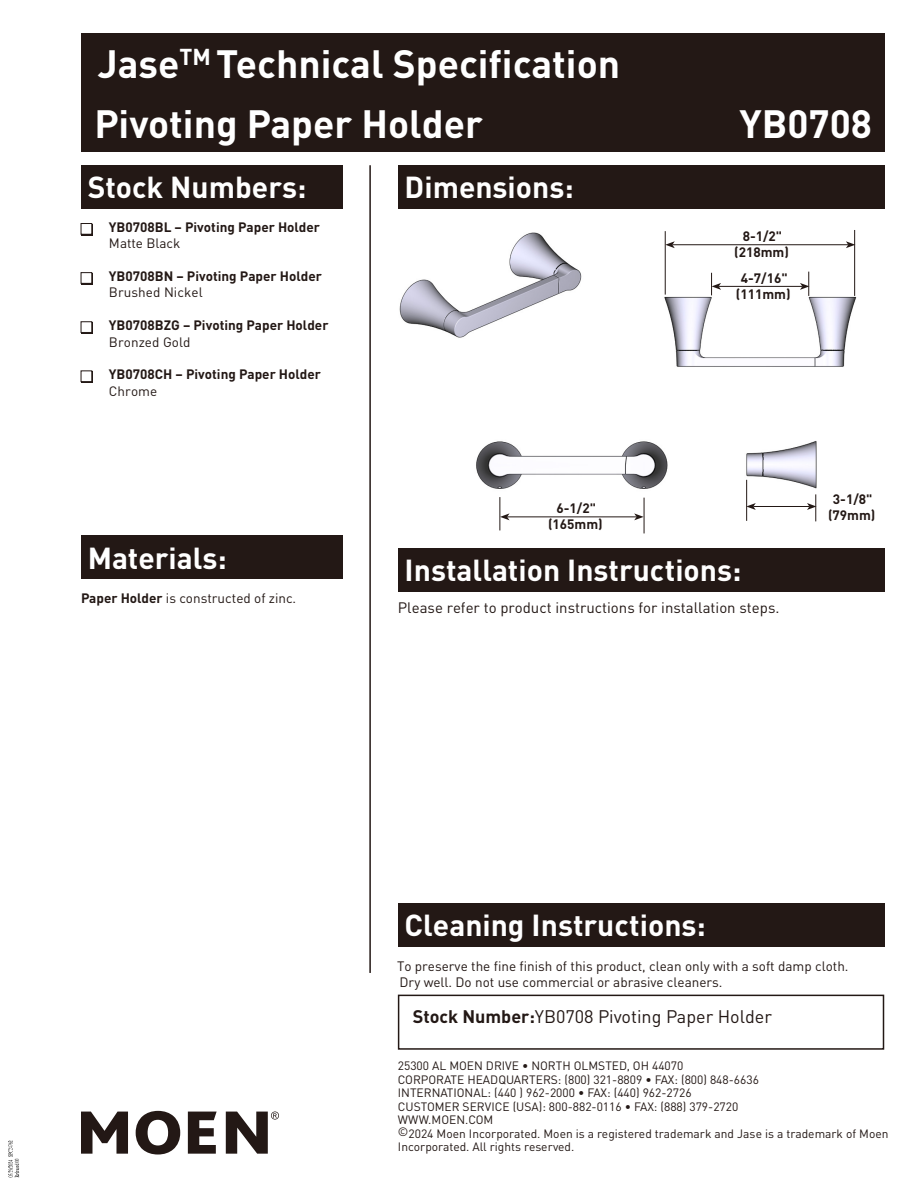
<style>
.page{position:relative;width:918px;height:1188px;background:#fff}
.page>*{position:absolute;margin:0;border:0;box-sizing:border-box;transform-origin:0 0}
.t1{font:700 39px "DIN Pro";color:#fff}
.t2{font:700 30px "DIN Pro";color:#fff}
.t3{font:18px "DIN Pro";color:#231815}
.t4{font:15px "DIN Pro";color:#231815}
.t5{font:700 13.5px/16.2px "DIN Pro";color:#231815;text-align:center}
.t6{font:13.5px "DIN Pro";color:#231815}
.t7{font:13.5px "DIN Pro";letter-spacing:.005em;color:#231815}
.t8{font:12px/13.5px "DIN Pro";color:#231815}
.s1{font-weight:700}
</style>
<div class="page">
<div style="left:81px;top:34px;width:803px;height:118px;background:#231815"></div>
<div style="left:81px;top:165px;width:261px;height:43px;background:#231815"></div>
<div style="left:398px;top:165px;width:486px;height:43px;background:#231815"></div>
<div style="left:398px;top:548px;width:486px;height:43px;background:#231815"></div>
<div style="left:398px;top:903px;width:486px;height:43px;background:#231815"></div>
<div style="left:81px;top:536px;width:261px;height:43px;background:#231815"></div>
<div style="left:398px;top:995px;width:486px;height:55px;border:2px solid #231815"></div>
<hr style="left:369px;top:165px;width:2px;height:808px;background:#231815">
<svg style="left:81px;top:1112px;width:47px;height:42px"></svg>
<svg style="left:136px;top:1111px;width:44px;height:44px"></svg>
<svg style="left:188px;top:1112px;width:29px;height:42px"></svg>
<svg style="left:226px;top:1111px;width:53px;height:43px"></svg>
<img style="left:399px;top:232px;width:183px;height:106px">
<img style="left:476px;top:441px;width:192px;height:64px">
<img style="left:746px;top:441px;width:71px;height:61px">
<img style="left:664px;top:260px;width:193px;height:107px">
<hr style="left:507px;top:516px;width:130px;height:1px;background:#231815">
<svg style="left:634px;top:513px;width:10px;height:7px"></svg>
<svg style="left:501px;top:513px;width:9px;height:7px"></svg>
<hr style="left:644px;top:498px;width:1px;height:35px;background:#231815">
<hr style="left:500px;top:497px;width:1px;height:33px;background:#231815">
<hr style="left:746px;top:480px;width:1px;height:41px;background:#231815">
<hr style="left:753px;top:506px;width:56px;height:1px;background:#231815">
<svg style="left:746px;top:503px;width:10px;height:7px"></svg>
<svg style="left:807px;top:494px;width:9px;height:27px"></svg>
<hr style="left:672px;top:244px;width:176px;height:1px;background:#231815">
<svg style="left:846px;top:241px;width:8px;height:7px"></svg>
<svg style="left:666px;top:241px;width:9px;height:7px"></svg>
<hr style="left:854px;top:230px;width:1px;height:66px;background:#231815">
<hr style="left:665px;top:231px;width:1px;height:64px;background:#231815">
<hr style="left:719px;top:286px;width:83px;height:1px;background:#231815">
<svg style="left:800px;top:272px;width:9px;height:24px"></svg>
<svg style="left:711px;top:273px;width:10px;height:22px"></svg>
<div style="left:82px;top:224px;width:11px;height:11px;background:#231815"></div>
<div style="left:81px;top:224px;width:11px;height:10px;background:#fff"></div>
<div style="left:81px;top:223px;width:11px;height:11px;border:1px solid #231815"></div>
<div style="left:82px;top:273px;width:11px;height:11px;background:#231815"></div>
<div style="left:81px;top:273px;width:11px;height:10px;background:#fff"></div>
<div style="left:81px;top:272px;width:11px;height:12px;border:1px solid #231815"></div>
<div style="left:82px;top:322px;width:11px;height:12px;background:#231815"></div>
<div style="left:81px;top:322px;width:11px;height:10px;background:#fff"></div>
<div style="left:81px;top:322px;width:11px;height:11px;border:1px solid #231815"></div>
<div style="left:82px;top:372px;width:11px;height:11px;background:#231815"></div>
<div style="left:81px;top:371px;width:11px;height:11px;background:#fff"></div>
<div style="left:81px;top:371px;width:11px;height:11px;border:1px solid #231815"></div>
<svg style="left:8px;top:1140px;width:11px;height:37px"></svg>
<h1 class="t1" style="left:98px;top:34px;width:524px">Jase<sup>TM</sup> Technical Specification</h1>
<h1 class="t1" style="left:94px;top:92px;width:390px">Pivoting Paper Holder</h1>
<h2 class="t2" style="left:88px;top:162px;width:220px">Stock Numbers:</h2>
<h2 class="t2" style="left:405px;top:162px;width:171px">Dimensions:</h2>
<p class="t5" style="left:109px;top:217px;width:213px">YB0708BL – Pivoting Paper Holder</p>
<p class="t7" style="left:109px;top:234px;width:73px">Matte Black</p>
<p class="t5" style="left:109px;top:267px;width:215px">YB0708BN – Pivoting Paper Holder</p>
<p class="t7" style="left:109px;top:283px;width:95px">Brushed Nickel</p>
<p class="t5" style="left:109px;top:316px;width:221px">YB0708BZG – Pivoting Paper Holder</p>
<p class="t7" style="left:109px;top:332px;width:83px">Bronzed Gold</p>
<p class="t5" style="left:109px;top:365px;width:214px">YB0708CH – Pivoting Paper Holder</p>
<p class="t7" style="left:109px;top:382px;width:50px">Chrome</p>
<h1 class="t1" style="left:739px;top:92px;width:134px">YB0708</h1>
<p class="t5" style="left:734px;top:227px;width:56px">8-1/2" (218mm)</p>
<p class="t5" style="left:736px;top:268px;width:56px">4-7/16" (111mm)</p>
<h2 class="t2" style="left:88px;top:533px;width:141px">Materials:</h2>
<p class="t6" style="left:81px;top:587px;width:217px"><span class="s1">Paper Holder</span> is constructed of zinc.</p>
<p class="t5" style="left:548px;top:499px;width:56px">6-1/2" (165mm)</p>
<p class="t5" style="left:828px;top:489px;width:49px">3-1/8" (79mm)</p>
<h2 class="t2" style="left:405px;top:545px;width:338px">Installation Instructions:</h2>
<p class="t4" style="left:398px;top:597px;width:383px">Please refer to product instructions for installation steps.</p>
<h2 class="t2" style="left:405px;top:900px;width:303px">Cleaning Instructions:</h2>
<p class="t6" style="left:399px;top:971px;width:325px">Dry well. Do not use commercial or abrasive cleaners.</p>
<p class="t6" style="left:397px;top:955px;width:453px">To preserve the fine finish of this product, clean only with a soft damp cloth.</p>
<h3 class="t3" style="left:413px;top:1002px;width:361px"><span class="s1">Stock Number:</span>YB0708 Pivoting Paper Holder</h3>
<p class="t8" style="left:398px;top:1058px;width:492px">25300 AL MOEN DRIVE • NORTH OLMSTED, OH 44070<br>CORPORATE HEADQUARTERS: (800) 321-8809 • FAX: (800) 848-6636<br>INTERNATIONAL: (440 ) 962-2000 • FAX: (440) 962-2726<br>CUSTOMER SERVICE (USA): 800-882-0116 • FAX: (888) 379-2720<br>WWW.MOEN.COM<br>© 2024 Moen Incorporated. Moen is a registered trademark and Jase is a trademark of Moen Incorporated. All rights reserved.</p>
</div>
